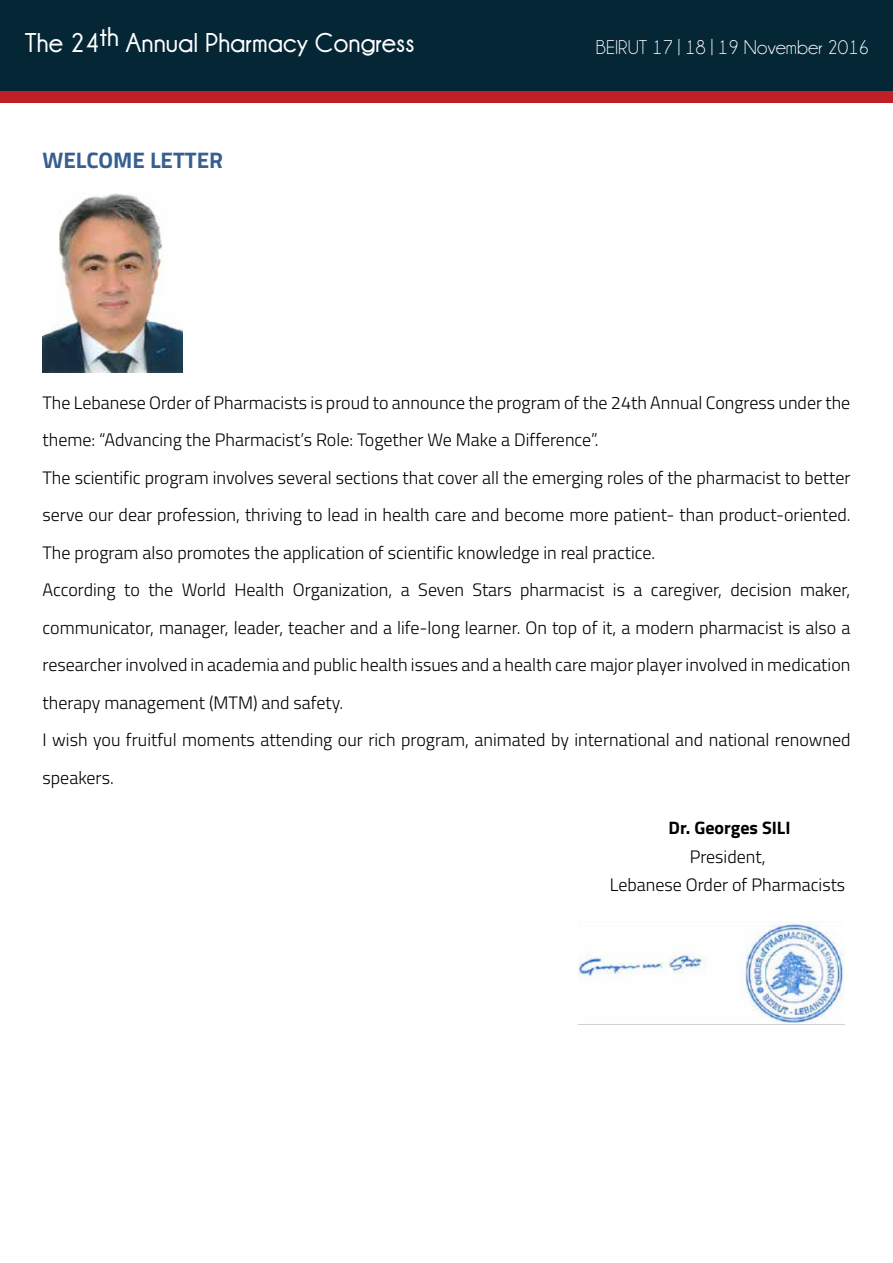
<style>
.page{position:relative;width:893px;height:1263px;background:#fff}
.page>*{position:absolute;margin:0;border:0;box-sizing:border-box;transform-origin:0 0}
.t1{font:700 27.3px "Champagne&Limousines";color:#fff}
.t2{font:700 22.5px "Titillium";color:#376091}
.t3{font:20.1px "Champagne&Limousines";color:#fff}
.t4{font:300 18px/37.5px "Titillium";color:#000}
.t5{font:700 18px "Titillium";color:#000}
</style>
<div class="page">
<div style="left:0;top:0;width:893px;height:91px;background:#042635"></div>
<div style="left:0;top:91px;width:893px;height:12px;background:#bf2026"></div>
<img style="left:43px;top:194px;width:140px;height:178px">
<img style="left:578px;top:922px;width:266px;height:103px">
<h1 class="t1" style="left:25px;top:27px;width:391px">The 24th Annual Pharmacy Congress</h1>
<p class="t3" style="left:596px;top:35px;width:275px">BEIRUT 17 | 18 | 19 November 2016</p>
<p class="t2" style="left:43px;top:143px;width:182px">WELCOME LETTER</p>
<p class="t4" style="left:43px;top:383px;width:809px">The Lebanese Order of Pharmacists is proud to announce the program of the 24th Annual Congress under the theme: “Advancing the Pharmacist’s Role: Together We Make a Difference”.<br>The scientific program involves several sections that cover all the emerging roles of the pharmacist to better serve our dear profession, thriving to lead in health care and become more patient- than product-oriented.<br>The program also promotes the application of scientific knowledge in real practice.<br>According to the World Health Organization, a Seven Stars pharmacist is a caregiver, decision maker, communicator, manager, leader, teacher and a life-long learner. On top of it, a modern pharmacist is also a researcher involved in academia and public health issues and a health care major player involved in medication therapy management (MTM) and safety.<br>I wish you fruitful moments attending our rich program, animated by international and national renowned speakers.</p>
<p class="t5" style="left:668px;top:814px;width:124px">Dr. Georges SILI</p>
<p class="t4" style="left:610px;top:841px;width:237px;line-height:28.5px;text-align:center">President,<br>Lebanese Order of Pharmacists</p>
</div>
